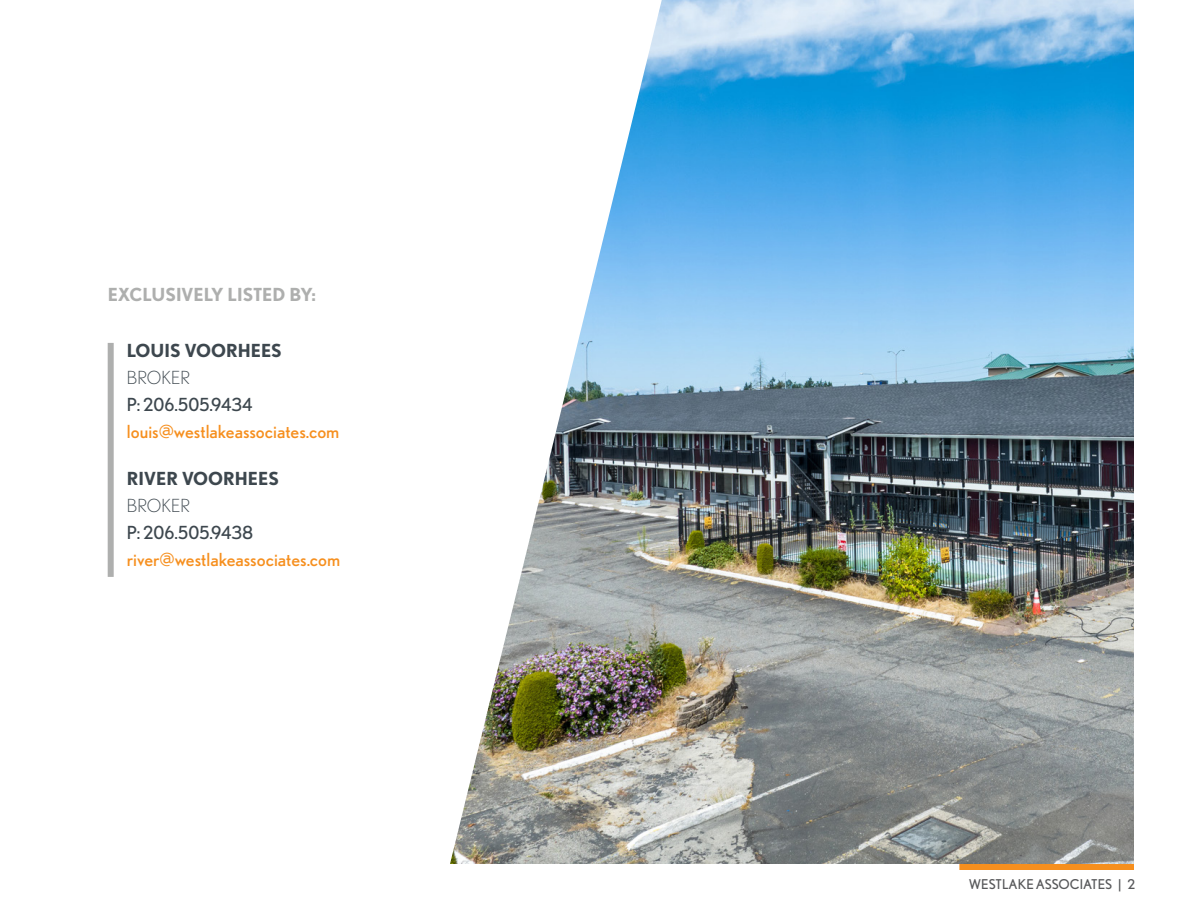
<style>
.page{position:relative;width:1188px;height:918px;background:#fff}
.page>*{position:absolute;margin:0;border:0;box-sizing:border-box;transform-origin:0 0}
.t1{font:18px "Nobel";color:#f68f1e}
.t2{font:18px "Nobel";color:#3d474e}
.t3{font:700 18px "Nobel";color:#3d474e}
.t4{font:700 18px "Nobel";color:#aeafae}
.t5{font:300 18px "Nobel";color:#3d474e}
.t6{font:13.5px "Nobel";color:#57585a}
</style>
<div class="page">
<div style="left:959px;top:864px;width:175px;height:6px;background:#f68f1e"></div>
<div style="left:108px;top:343px;width:6px;height:234px;background:#aeafae"></div>
<img style="left:450px;top:0;width:684px;height:864px">
<p class="t4" style="left:108px;top:284px;width:210px">EXCLUSIVELY LISTED BY:</p>
<p class="t3" style="left:127px;top:340px;width:157px">LOUIS VOORHEES</p>
<p class="t5" style="left:127px;top:368px;width:65px">BROKER</p>
<p class="t2" style="left:127px;top:394px;width:127px">P: 206.505.9434</p>
<p class="t1" style="left:127px;top:421px;width:214px">louis@westlakeassociates.com</p>
<p class="t3" style="left:127px;top:468px;width:154px">RIVER VOORHEES</p>
<p class="t5" style="left:127px;top:495px;width:65px">BROKER</p>
<p class="t2" style="left:127px;top:522px;width:128px">P: 206.505.9438</p>
<p class="t1" style="left:127px;top:549px;width:215px">river@westlakeassociates.com</p>
<p class="t6" style="left:969px;top:877px;width:168px">WESTLAKE ASSOCIATES | 2</p>
</div>
